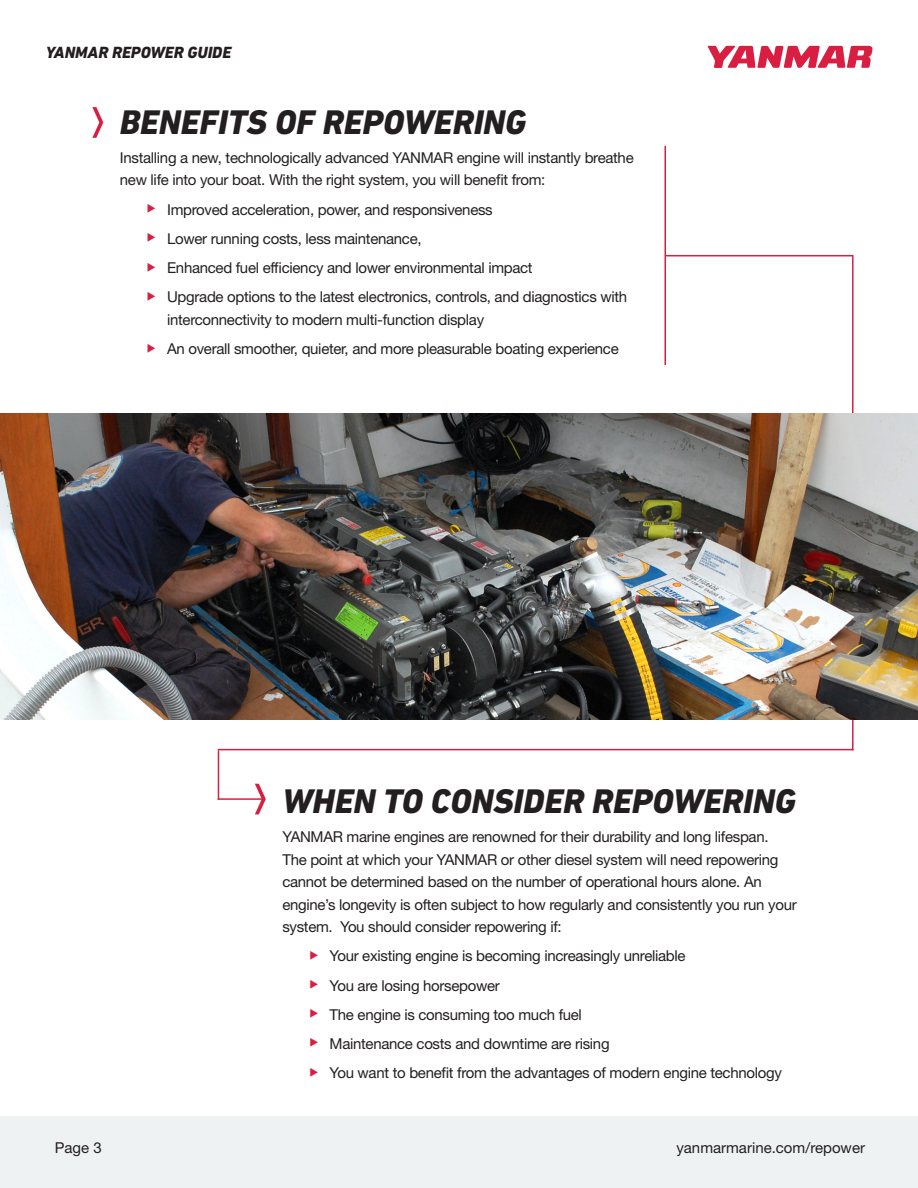
<style>
.page{position:relative;width:918px;height:1188px;background:#fff}
.page>*{position:absolute;margin:0;border:0;box-sizing:border-box;transform-origin:0 0}
.HEADLINE{font:italic 800 34.8px "DIN Next LT Pro";color:#231f20}
.t1{font:italic 800 16.5px "DIN Next LT Pro";color:#231f20}
.t2{font:15px/22.5px "Helvetica Neue LT Std";letter-spacing:-.02em;color:#231f20}
.t3{font:15px "Helvetica Neue LT Std";color:#231f20}
</style>
<div class="page">
<svg style="left:708px;top:46px;width:165px;height:22px"></svg>
<div style="left:0;top:1117px;width:918px;height:71px;background:#eff2f3"></div>
<hr style="left:852px;top:255px;width:2px;height:495px;background:#da1e42">
<hr style="left:218px;top:749px;width:636px;height:1px;background:#da1e42">
<hr style="left:218px;top:750px;width:1px;height:50px;background:#da1e42">
<hr style="left:218px;top:798px;width:46px;height:2px;background:#da1e42">
<img style="left:0;top:414px;width:918px;height:306px">
<svg style="left:92px;top:107px;width:11px;height:31px"></svg>
<svg style="left:255px;top:784px;width:11px;height:30px"></svg>
<hr style="left:664px;top:146px;width:2px;height:219px;background:#da1e42">
<hr style="left:666px;top:255px;width:187px;height:1px;background:#da1e42">
<p class="t1" style="left:46px;top:43px;width:187px">YANMAR REPOWER GUIDE</p>
<p class="HEADLINE" style="left:120px;top:101px;width:408px">BENEFITS OF REPOWERING</p>
<p class="t2" style="left:120px;top:146px;width:515px">Installing a new, technologically advanced YANMAR engine will instantly breathe new life into your boat. With the right system, you will benefit from:</p>
<p class="t2" style="left:147px;top:198px;width:347px"><sup>◆</sup> Improved acceleration, power, and responsiveness</p>
<p class="t2" style="left:147px;top:227px;width:276px"><sup>◆</sup> Lower running costs, less maintenance,</p>
<p class="t2" style="left:147px;top:256px;width:387px"><sup>◆</sup> Enhanced fuel efficiency and lower environmental impact</p>
<p class="t2" style="left:167px;top:286px;width:462px;text-indent:-20px"><sup>◆</sup> Upgrade options to the latest electronics, controls, and diagnostics with interconnectivity to modern multi-function display</p>
<p class="t2" style="left:147px;top:337px;width:473px"><sup>◆</sup> An overall smoother, quieter, and more pleasurable boating experience</p>
<p class="HEADLINE" style="left:282px;top:780px;width:515px">WHEN TO CONSIDER REPOWERING</p>
<p class="t2" style="left:282px;top:825px;width:516px">YANMAR marine engines are renowned for their durability and long lifespan.<br>The point at which your YANMAR or other diesel system will need repowering cannot be determined based on the number of operational hours alone. An engine’s longevity is often subject to how regularly and consistently you run your system. You should consider repowering if:</p>
<p class="t2" style="left:309px;top:945px;width:378px"><sup>◆</sup> Your existing engine is becoming increasingly unreliable</p>
<p class="t2" style="left:309px;top:974px;width:192px"><sup>◆</sup> You are losing horsepower</p>
<p class="t2" style="left:309px;top:1003px;width:274px"><sup>◆</sup> The engine is consuming too much fuel</p>
<p class="t2" style="left:309px;top:1032px;width:302px"><sup>◆</sup> Maintenance costs and downtime are rising</p>
<p class="t2" style="left:309px;top:1062px;width:474px"><sup>◆</sup> You want to benefit from the advantages of modern engine technology</p>
<p class="t2" style="left:55px;top:1137px;width:48px">Page 3</p>
<p class="t3" style="left:676px;top:1139px;width:190px">yanmarmarine.com/repower</p>
</div>
